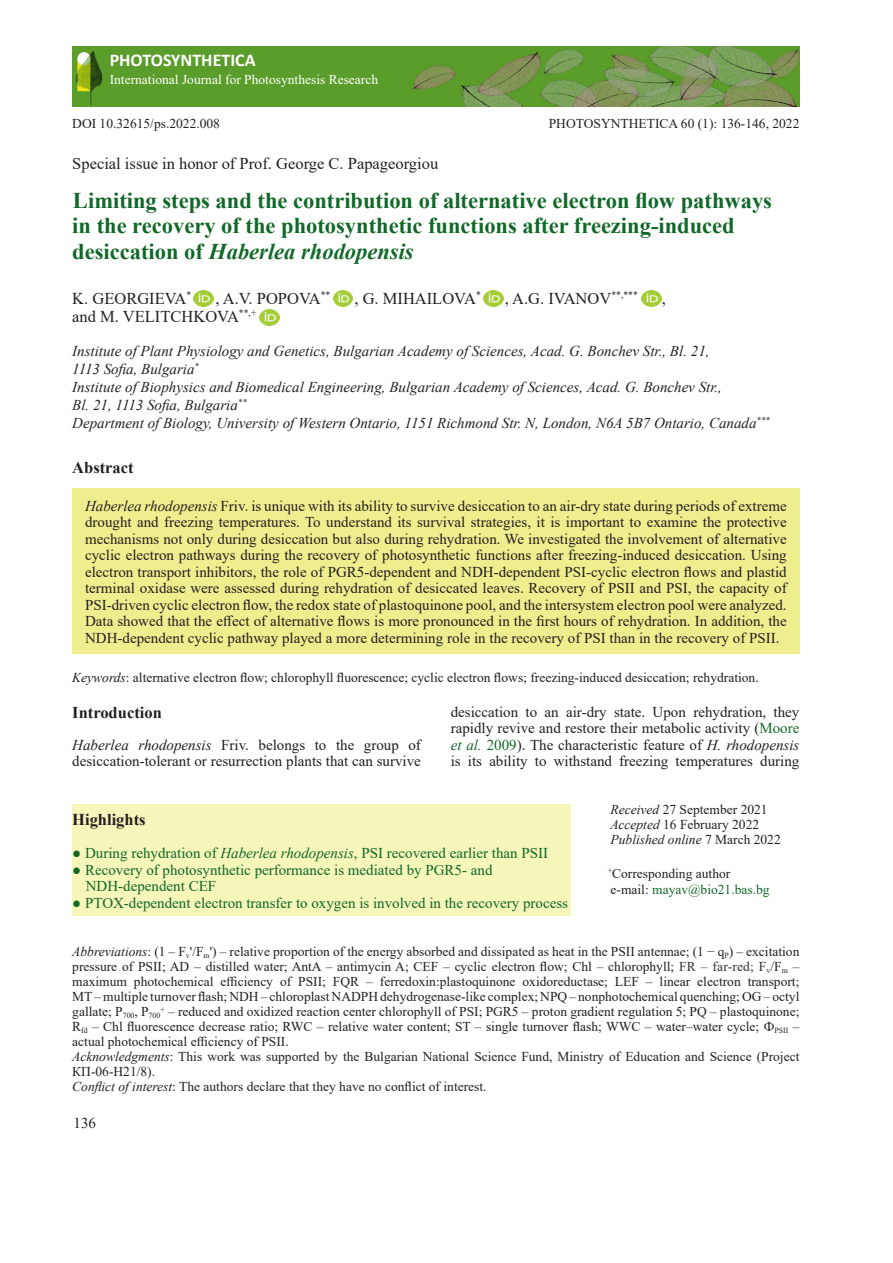
<style>
.page{position:relative;width:893px;height:1263px;background:#fff}
.page>*{position:absolute;margin:0;border:0;box-sizing:border-box;transform-origin:0 0}
.název_práce{font:700 22.5px/25.5px "Times New Roman";color:#106827}
.t1{font:700 18px "Calibri";color:#fff}
.autoři{font:16.5px "Times New Roman";color:#231f20}
.Text_odstavce{font:16.5px "Times New Roman";color:#231f20}
.Nadpis_odstavce{font:700 16.5px "Times New Roman";color:#231f20}
.Abstract{font:15px/16.5px "Times New Roman";color:#231f20;text-align:justify}
.adresy{font:italic 15px/18px "Times New Roman";color:#231f20}
.Text_odstavce-2{font:15px/16.5px "Times New Roman";color:#201f1e}
.Text_odstavce-3{font:15px "Times New Roman";color:#106827}
.Received_atd{font:13.5px/15px "Times New Roman";color:#231f20;text-align:justify}
.Received_atd-2{font:13.5px "Times New Roman";color:#201f1e}
.t2{font:13.5px "Times New Roman";color:#fff}
.Received_atd-3{font:italic 13.5px "Times New Roman";color:#231f20}
.Received_atd-4{font:13.5px "Times New Roman";color:#106827}
.s1{font-style:italic}
.s2{color:#201f1e}
.s3{color:#106827}
.s4{font-style:italic;color:#106827}
.s5{font-style:normal}
.s6{color:#231f20}
.s7{color:#333}
</style>
<div class="page">
<img style="left:105px;top:47px;width:694px;height:59px">
<img style="left:72px;top:47px;width:33px;height:59px">
<div style="left:72px;top:488px;width:727px;height:166px;background:#eeee8e"></div>
<div style="left:72px;top:804px;width:499px;height:111px;background:#f7f6ba"></div>
<img style="left:194px;top:290px;width:20px;height:16px">
<img style="left:484px;top:290px;width:20px;height:16px">
<img style="left:333px;top:290px;width:20px;height:16px">
<img style="left:641px;top:290px;width:20px;height:16px">
<img style="left:259px;top:309px;width:20px;height:16px">
<h2 class="t1" style="left:110px;top:47px;width:147px">PHOTOSYNTHETICA</h2>
<p class="t2" style="left:110px;top:70px;width:270px">International Journal for Photosynthesis Research</p>
<p class="Received_atd" style="left:72px;top:116px;width:149px">DOI 10.32615/ps.2022.008</p>
<p class="Received_atd" style="left:549px;top:116px;width:252px">PHOTOSYNTHETICA 60 (1): 136-146, 2022</p>
<p class="Text_odstavce" style="left:72px;top:152px;width:367px">Special issue in honor of Prof. George C. Papageorgiou</p>
<p class="název_práce" style="left:72px;top:187px;width:701px">Limiting steps and the contribution of alternative electron flow pathways in the recovery of the photosynthetic functions after freezing-induced desiccation of <span class="s1">Haberlea rhodopensis</span></p>
<p class="autoři" style="left:72px;top:287px;width:121px">K. GEORGIEVA<sup>*</sup></p>
<p class="autoři" style="left:215px;top:287px;width:116px">, A.V. POPOVA<sup>**</sup></p>
<p class="autoři" style="left:354px;top:287px;width:128px">, G. MIHAILOVA<sup>*</sup></p>
<p class="autoři" style="left:505px;top:287px;width:134px">, A.G. IVANOV<sup>**,***</sup></p>
<p class="autoři" style="left:662px;top:287px;width:6px">,</p>
<p class="autoři" style="left:72px;top:305px;width:186px">and M. VELITCHKOVA<sup>**,+</sup></p>
<p class="adresy" style="left:72px;top:342px;width:639px">Institute of Plant Physiology and Genetics, Bulgarian Academy of Sciences, Acad. G. Bonchev Str., Bl. 21,<br>1113 Sofia, Bulgaria<sup>*</sup></p>
<p class="adresy" style="left:72px;top:378px;width:651px">Institute of Biophysics and Biomedical Engineering, Bulgarian Academy of Sciences, Acad. G. Bonchev Str.,<br>Bl. 21, 1113 Sofia, Bulgaria<sup>**</sup></p>
<p class="adresy" style="left:72px;top:414px;width:699px">Department of Biology, University of Western Ontario, 1151 Richmond Str. N, London, N6A 5B7 Ontario, Canada<sup>***</sup></p>
<p class="Nadpis_odstavce" style="left:72px;top:456px;width:63px">Abstract</p>
<p class="Abstract" style="left:85px;top:497px;width:703px"><span class="s1">Haberlea rhodopensis</span> Friv. is unique with its ability to survive desiccation to an air-dry state during periods of extreme drought and freezing temperatures. To understand its survival strategies, it is important to examine the protective mechanisms not only during desiccation but also during rehydration. We investigated the involvement of alternative cyclic electron pathways during the recovery of photosynthetic functions after freezing-induced desiccation. Using electron transport inhibitors, the role of <span class="s2">PGR5-dependent and NDH-dependent PSI-cyclic electron flows and plastid terminal oxidase were assessed</span> during rehydration of desiccated leaves. Recovery of PSII and PSI, the capacity of PSI-driven cyclic electron flow, the redox state of plastoquinone pool, and the intersystem electron pool were analyzed.<br>Data showed that the effect of alternative flows is more pronounced in the first hours of rehydration. In addition, the NDH-dependent cyclic pathway played a more determining role in the recovery of PSI than in the recovery of PSII.</p>
<p class="Received_atd-2" style="left:72px;top:668px;width:688px"><span class="s1">Keywords</span>: alternative electron flow; chlorophyll fluorescence; cyclic electron flows; freezing-induced desiccation; rehydration.</p>
<p class="Nadpis_odstavce" style="left:72px;top:700px;width:91px">Introduction</p>
<p class="Text_odstavce-2" style="left:72px;top:736px;width:350px"><span class="s1">Haberlea rhodopensis</span> Friv. belongs to the group of desiccation-tolerant or resurrection plants that can survive</p>
<p class="Text_odstavce-2" style="left:451px;top:703px;width:350px;text-align:justify">desiccation to an air-dry state. Upon rehydration, they rapidly revive and restore their metabolic activity (<span class="s3">Moore </span><span class="s4">et al.</span> <span class="s3">2009</span>). The characteristic feature of <span class="s1">H. rhodopensis </span>is its ability to withstand freezing temperatures during</p>
<p class="Nadpis_odstavce" style="left:72px;top:808px;width:75px">Highlights</p>
<p class="Text_odstavce-3" style="left:72px;top:842px;width:477px">● During rehydration of <span class="s1">Haberlea rhodopensis</span>, PSI recovered earlier than PSII</p>
<p class="Text_odstavce-3" style="left:72px;top:859px;width:422px">● Recovery of photosynthetic performance is mediated by PGR5- and</p>
<p class="Text_odstavce-3" style="left:86px;top:875px;width:132px">NDH-dependent CEF</p>
<p class="Text_odstavce-3" style="left:72px;top:892px;width:497px">● PTOX-dependent electron transfer to oxygen is involved in the recovery process</p>
<p class="Received_atd" style="left:611px;top:801px;width:159px"><span class="s1">Received</span> 27 September 2021</p>
<p class="Received_atd" style="left:610px;top:816px;width:150px"><span class="s1">Accepted</span> 16 February 2022</p>
<p class="Received_atd-3" style="left:611px;top:830px;width:172px">Published online <span class="s5">7 March 2022</span></p>
<p class="Received_atd" style="left:608px;top:865px;width:124px"><sup>+</sup>Corresponding author</p>
<p class="Received_atd-4" style="left:611px;top:880px;width:161px"><span class="s6">e-mail:</span> mayav@bio21.bas.bg</p>
<p class="Received_atd" style="left:72px;top:944px;width:729px"><span class="s1">Abbreviations</span>: (1 – F<sub>v</sub>'/F<sub>m</sub>') – relative proportion of the energy absorbed and dissipated as heat in the PSII antennae; (1 − q<sub>P</sub>) – excitation pressure of PSII; AD – distilled water; AntA – antimycin A; CEF – cyclic electron flow; Chl – chlorophyll; <span class="s7">FR – far-red; F</span><sub>v</sub>/F<sub>m</sub> – maximum photochemical efficiency of PSII; FQR – ferredoxin:plastoquinone oxidoreductase; LEF – linear electron transport; MT – multiple turnover flash; NDH – chloroplast NADPH dehydrogenase-like complex; NPQ – nonphotochemical quenching; OG – octyl gallate; P<sub>700</sub>, P<sub>700</sub><sup>+</sup> – reduced and oxidized reaction center chlorophyll of PSI; PGR5 – proton gradient regulation 5; PQ – plastoquinone; R<sub>fd</sub> – Chl fluorescence decrease ratio; RWC – relative water content; ST – single turnover flash; WWC – water–water cycle; Ф<sub>PSII</sub> – actual photochemical efficiency of PSII.</p>
<p class="Received_atd" style="left:72px;top:1049px;width:729px"><span class="s1">Acknowledgments</span>: This work was supported by the Bulgarian National Science Fund, Ministry of Education and Science (Project<br>КП-06-Н21/8).</p>
<p class="Received_atd" style="left:72px;top:1079px;width:416px"><span class="s1">Conflict of interest</span>: The authors declare that they have no conflict of interest.</p>
<p class="Abstract" style="left:74px;top:1114px;width:24px">136</p>
</div>
